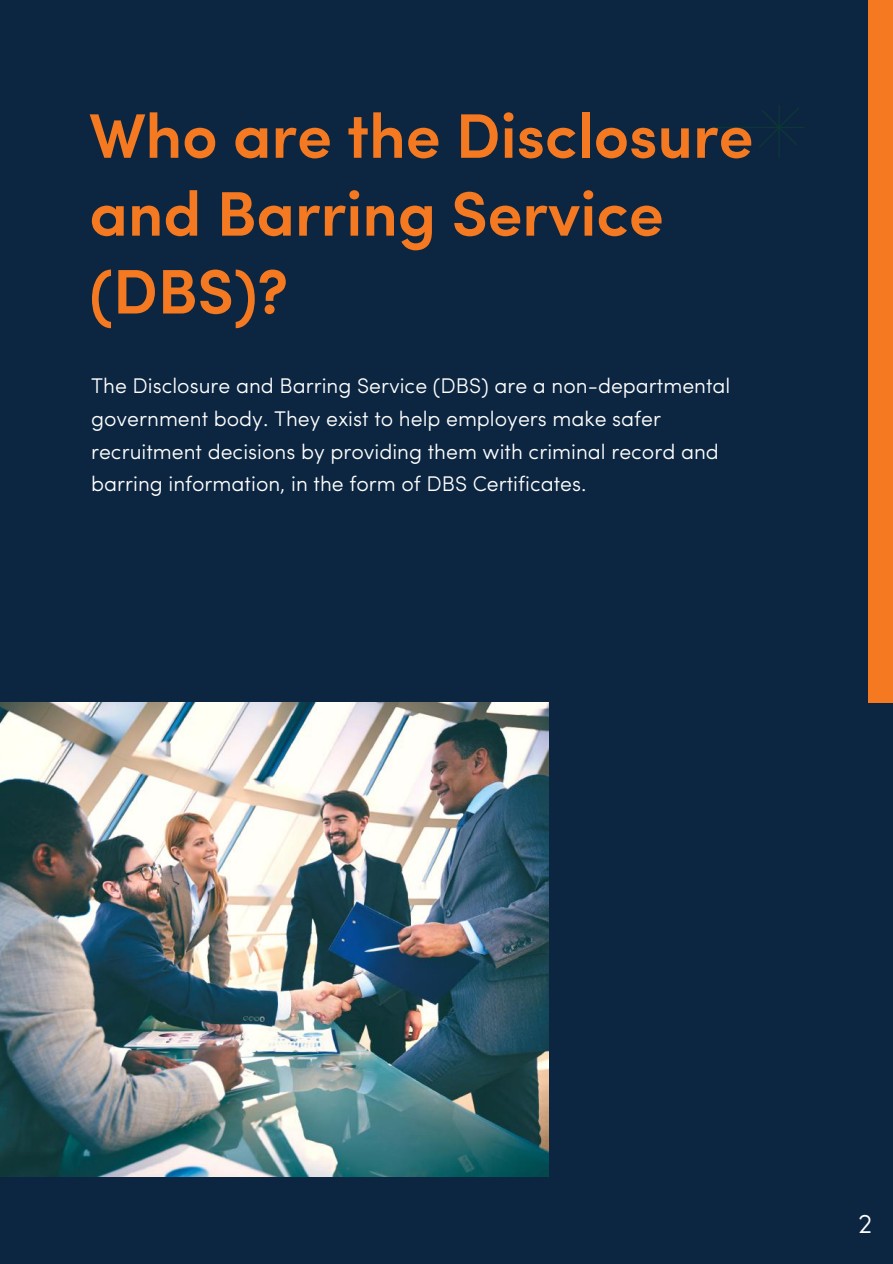
<style>
.page{position:relative;width:893px;height:1264px;background:#fff}
.page>*{position:absolute;margin:0;border:0;box-sizing:border-box;transform-origin:0 0}
.t1{font:600 63px/77.8px "Sofia Pro";letter-spacing:-.005em;color:#f47920}
.t2{font:300 27px "Sofia Pro";color:#fff}
.t3{font:300 21.3px/32.7px "Sofia Pro";color:#fff}
</style>
<div class="page">
<div style="left:0;top:0;width:892px;height:1263px;background:#0c2641"></div>
<div style="left:867px;top:0;width:25px;height:702px;background:#f47920"></div>
<img style="left:0;top:702px;width:548px;height:474px">
<svg style="left:714px;top:105px;width:90px;height:53px"></svg>
<h1 class="t1" style="left:89px;top:103px;width:665px">Who are the Disclosure and Barring Service (DBS)?</h1>
<p class="t3" style="left:91px;top:372px;width:640px">The Disclosure and Barring Service (DBS) are a non-departmental government body. They exist to help employers make safer recruitment decisions by providing them with criminal record and barring information, in the form of DBS Certificates.</p>
<p class="t2" style="left:858px;top:1212px;width:16px">2</p>
</div>
